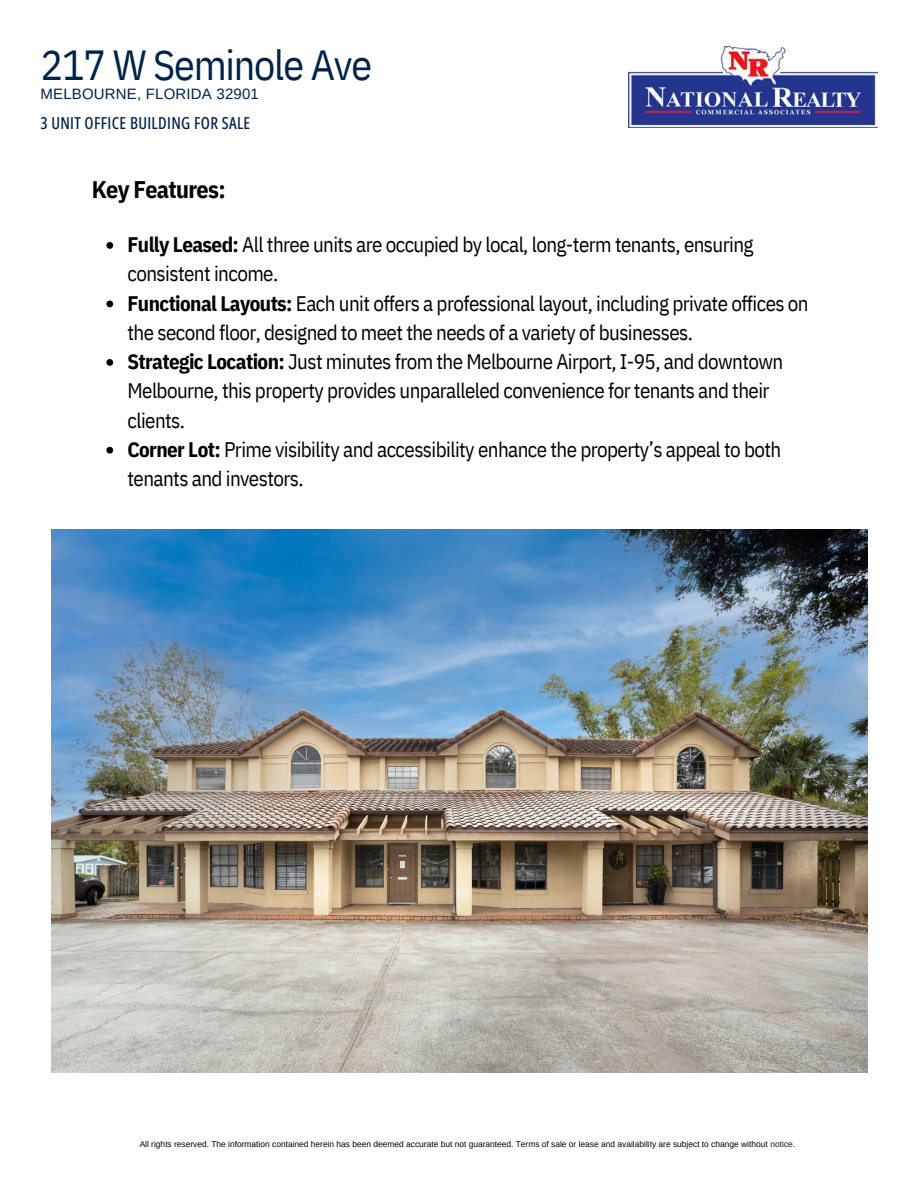
<style>
.page{position:relative;width:918px;height:1188px;background:#fff}
.page>*{position:absolute;margin:0;border:0;box-sizing:border-box;transform-origin:0 0}
.t1{font:42px "IBM Plex Sans Cond";letter-spacing:-.03em;color:#002349}
.t2{font:700 24px "IBM Plex Sans Cond";letter-spacing:-.03em;color:#000}
.t3{font:21px/29.2px "IBM Plex Sans Cond";letter-spacing:-.03em;color:#000}
.t4{font:500 16.5px "Open Sans Condensed";letter-spacing:.02em;color:#002349}
.t5{font:15px "Arimo";letter-spacing:.015em;color:#002349}
.t6{font:8.4px "Arimo";color:#000}
.s1{font-weight:700}
.s2{color:#0e1821}
</style>
<div class="page">
<img style="left:628px;top:46px;width:250px;height:81px">
<img style="left:51px;top:530px;width:816px;height:543px">
<svg style="left:106px;top:242px;width:7px;height:7px"></svg>
<svg style="left:106px;top:301px;width:7px;height:6px"></svg>
<svg style="left:106px;top:359px;width:7px;height:7px"></svg>
<svg style="left:106px;top:447px;width:7px;height:7px"></svg>
<p class="t1" style="left:40px;top:37px;width:333px">217 W Seminole Ave</p>
<p class="t5" style="left:40px;top:85px;width:220px">MELBOURNE, FLORIDA 32901</p>
<p class="t4" style="left:40px;top:112px;width:211px">3 UNIT OFFICE BUILDING FOR SALE</p>
<h1 class="t2" style="left:92px;top:174px;width:135px">Key Features:</h1>
<p class="t3" style="left:127px;top:230px;width:628px"><span class="s1">Fully Leased:</span> All three units are occupied by local, long-term tenants, ensuring consistent income.</p>
<p class="t3" style="left:127px;top:288px;width:683px"><span class="s1">Functional Layouts:</span> Each unit offers a professional layout, including private offices on the second floor, designed to meet the needs of a variety of businesses.</p>
<p class="t3" style="left:127px;top:347px;width:657px"><span class="s1">Strategic Location:</span> Just minutes from the Melbourne Airport, I-95, and downtown<br>Melbourne, this property provides unparalleled convenience for tenants and their clients.</p>
<p class="t3" style="left:127px;top:434px;width:655px"><span class="s1">Corner Lot:</span> Prime visibility and accessibility enhance the property’s appeal to both tenants and investors.</p>
<p class="t6" style="left:140px;top:1139px;width:657px">All rights reserved. The information contained herein has been deemed accurate but not guaranteed. Terms of sale or lease and availability are subject to change without <span class="s2">notice.</span></p>
</div>
